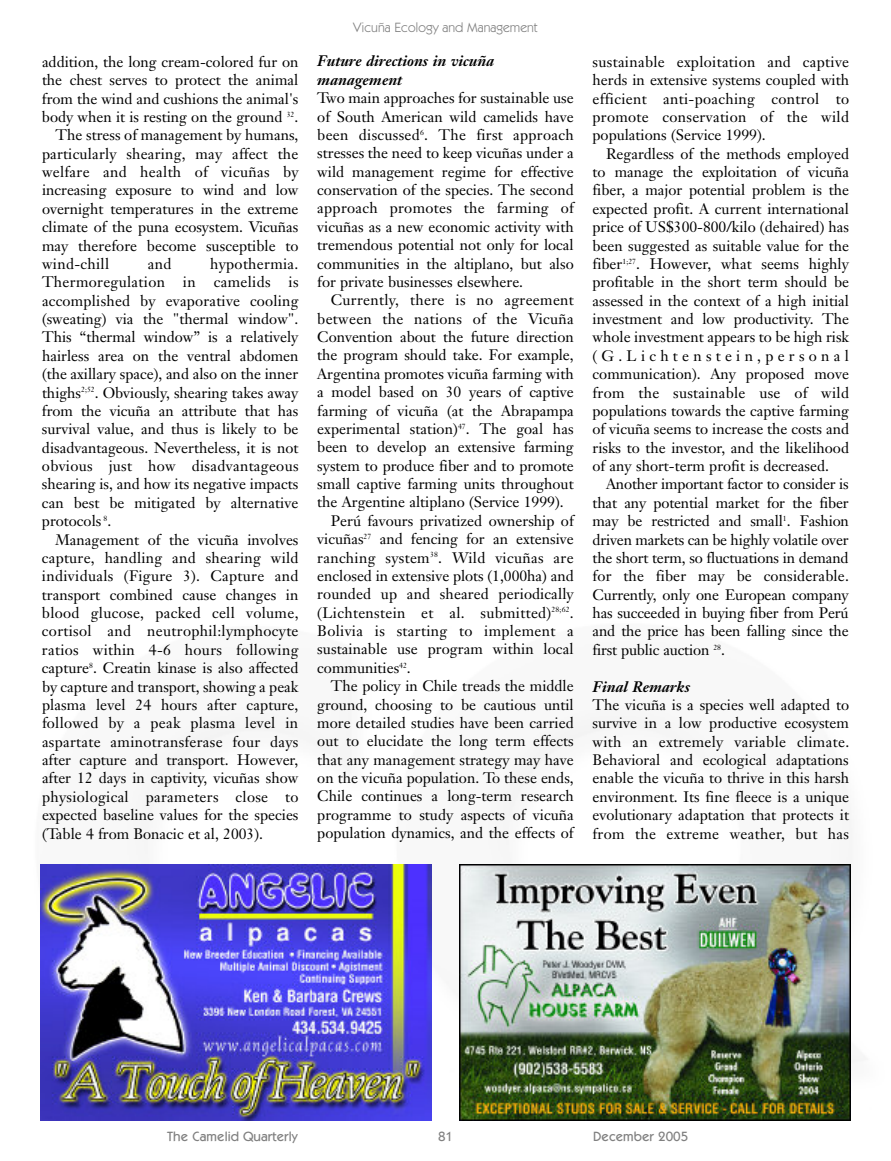
<style>
.page{position:relative;width:891px;height:1161px;background:#fff}
.page>*{position:absolute;margin:0;border:0;box-sizing:border-box;transform-origin:0 0}
.t1{font:15px/18.3px "Janson Text";color:#000;text-align:justify}
.t2{font:15px "Janson Text";letter-spacing:.02em;color:#000}
.t3{font:italic 700 15px/18.6px "Janson Text";color:#000}
.t4{font:500 13.5px "Itc Kabel";color:#808080}
.t5{font:13.5px "Itc Kabel";color:#808080}
</style>
<div class="page">
<img style="left:40px;top:864px;width:392px;height:256px">
<img style="left:459px;top:864px;width:391px;height:256px">
<p class="t1" style="left:42px;top:54px;width:258px">addition, the long cream-colored fur on</p>
<p class="t1" style="left:42px;top:72px;width:258px">the chest serves to protect the animal</p>
<p class="t1" style="left:42px;top:91px;width:258px">from the wind and cushions the animal's</p>
<p class="t1" style="left:42px;top:109px;width:258px">body when it is resting on the ground <sup>32</sup>.</p>
<p class="t1" style="left:56px;top:128px;width:245px">The stress of management by humans,</p>
<p class="t1" style="left:42px;top:146px;width:258px">particularly shearing, may affect the</p>
<p class="t2" style="left:42px;top:166px;width:258px">welfare and health of vicuñas by</p>
<p class="t1" style="left:42px;top:183px;width:258px">increasing exposure to wind and low</p>
<p class="t1" style="left:42px;top:201px;width:258px">overnight temperatures in the extreme</p>
<p class="t1" style="left:42px;top:219px;width:258px">climate of the puna ecosystem. Vicuñas</p>
<p class="t1" style="left:42px;top:238px;width:258px">may therefore become susceptible to</p>
<p class="t2" style="left:42px;top:258px;width:69px">wind-chill</p>
<p class="t1" style="left:148px;top:256px;width:25px">and</p>
<p class="t1" style="left:42px;top:256px;width:258px;text-indent:168px">hypothermia.<br>Thermoregulation in camelids is accomplished by evaporative cooling (sweating) via the "thermal window".<br>This “thermal window” is a relatively hairless area on the ventral abdomen (the axillary space), and also on the inner thighs<sup>2;52</sup>. Obviously, shearing takes away from the vicuña an attribute that has survival value, and thus is likely to be disadvantageous. Nevertheless, it is not obvious just how disadvantageous shearing is, and how its negative impacts can best be mitigated by alternative protocols <sup>8</sup>.</p>
<p class="t1" style="left:42px;top:532px;width:258px;text-indent:14px">Management of the vicuña involves capture, handling and shearing wild individuals (Figure 3). Capture and transport combined cause changes in blood glucose, packed cell volume, cortisol and neutrophil:lymphocyte ratios within 4-6 hours following capture<sup>8</sup>. Creatin kinase is also affected by capture and transport, showing a peak plasma level 24 hours after capture, followed by a peak plasma level in aspartate aminotransferase four days after capture and transport. However, after 12 days in captivity, vicuñas show physiological parameters close to expected baseline values for the species (Table 4 from Bonacic et al, 2003).</p>
<p class="t5" style="left:353px;top:22px;width:186px">Vicuña Ecology and Management</p>
<p class="t3" style="left:317px;top:54px;width:178px">Future directions in vicuña management</p>
<p class="t1" style="left:317px;top:90px;width:258px">Two main approaches for sustainable use of South American wild camelids have been discussed<sup>6</sup>. The first approach stresses the need to keep vicuñas under a wild management regime for effective conservation of the species. The second approach promotes the farming of vicuñas as a new economic activity with tremendous potential not only for local communities in the altiplano, but also for private businesses elsewhere.</p>
<p class="t2" style="left:331px;top:294px;width:245px">Currently, there is no agreement</p>
<p class="t2" style="left:317px;top:313px;width:258px">between the nations of the Vicuña</p>
<p class="t1" style="left:317px;top:329px;width:258px">Convention about the future direction</p>
<p class="t1" style="left:317px;top:348px;width:258px">the program should take. For example,</p>
<p class="t1" style="left:317px;top:366px;width:258px">Argentina promotes vicuña farming with</p>
<p class="t1" style="left:317px;top:384px;width:258px">a model based on 30 years of captive</p>
<p class="t1" style="left:317px;top:403px;width:258px">farming of vicuña (at the Abrapampa</p>
<p class="t1" style="left:317px;top:421px;width:258px">experimental station)<sup>47</sup>. The goal has</p>
<p class="t1" style="left:317px;top:440px;width:258px">been to develop an extensive farming</p>
<p class="t1" style="left:317px;top:458px;width:258px">system to produce fiber and to promote</p>
<p class="t1" style="left:317px;top:476px;width:258px">small captive farming units throughout</p>
<p class="t1" style="left:317px;top:495px;width:248px">the Argentine altiplano (Service 1999).</p>
<p class="t1" style="left:331px;top:513px;width:244px">Perú favours privatized ownership of</p>
<p class="t1" style="left:317px;top:531px;width:258px">vicuñas<sup>27</sup> and fencing for an extensive</p>
<p class="t2" style="left:317px;top:551px;width:258px">ranching system<sup>38</sup>. Wild vicuñas are</p>
<p class="t1" style="left:317px;top:568px;width:258px">enclosed in extensive plots (1,000ha) and</p>
<p class="t1" style="left:317px;top:587px;width:258px">rounded up and sheared periodically</p>
<p class="t2" style="left:317px;top:607px;width:258px">(Lichtenstein et al. submitted)<sup>28;62</sup>.</p>
<p class="t2" style="left:317px;top:625px;width:258px">Bolivia is starting to implement a</p>
<p class="t1" style="left:317px;top:642px;width:258px">sustainable use program within local</p>
<p class="t1" style="left:317px;top:660px;width:95px">communities<sup>42</sup>.</p>
<p class="t1" style="left:331px;top:678px;width:244px">The policy in Chile treads the middle</p>
<p class="t1" style="left:317px;top:697px;width:258px">ground, choosing to be cautious until</p>
<p class="t1" style="left:317px;top:715px;width:258px">more detailed studies have been carried</p>
<p class="t1" style="left:317px;top:734px;width:258px">out to elucidate the long term effects</p>
<p class="t1" style="left:317px;top:752px;width:258px">that any management strategy may have</p>
<p class="t1" style="left:317px;top:770px;width:258px">on the vicuña population. To these ends,</p>
<p class="t1" style="left:317px;top:789px;width:258px">Chile continues a long-term research</p>
<p class="t1" style="left:317px;top:807px;width:258px">programme to study aspects of vicuña</p>
<p class="t1" style="left:317px;top:825px;width:258px">population dynamics, and the effects of</p>
<p class="t1" style="left:593px;top:54px;width:258px">sustainable exploitation and captive herds in extensive systems coupled with efficient anti-poaching control to promote conservation of the wild populations (Service 1999).</p>
<p class="t1" style="left:593px;top:146px;width:258px;text-indent:14px">Regardless of the methods employed to manage the exploitation of vicuña fiber, a major potential problem is the expected profit. A current international price of US$300-800/kilo (dehaired) has been suggested as suitable value for the fiber<sup>1;27</sup>. However, what seems highly profitable in the short term should be assessed in the context of a high initial investment and low productivity. The whole investment appears to be high risk (G.Lichtenstein,personal communication). Any proposed move from the sustainable use of wild populations towards the captive farming of vicuña seems to increase the costs and risks to the investor, and the likelihood of any short-term profit is decreased.</p>
<p class="t1" style="left:593px;top:477px;width:258px;text-indent:14px">Another important factor to consider is that any potential market for the fiber may be restricted and small<sup>1</sup>. Fashion driven markets can be highly volatile over the short term, so fluctuations in demand for the fiber may be considerable.<br>Currently, only one European company has succeeded in buying fiber from Perú and the price has been falling since the first public auction <sup>28</sup>.</p>
<p class="t3" style="left:593px;top:679px;width:99px">Final Remarks</p>
<p class="t1" style="left:593px;top:697px;width:258px">The vicuña is a species well adapted to survive in a low productive ecosystem with an extremely variable climate.<br>Behavioral and ecological adaptations enable the vicuña to thrive in this harsh environment. Its fine fleece is a unique evolutionary adaptation that protects it from the extreme weather, but has</p>
<p class="t4" style="left:167px;top:1131px;width:132px">The Camelid Quarterly</p>
<p class="t4" style="left:438px;top:1131px;width:17px">81</p>
<p class="t4" style="left:593px;top:1131px;width:96px">December 2005</p>
</div>
